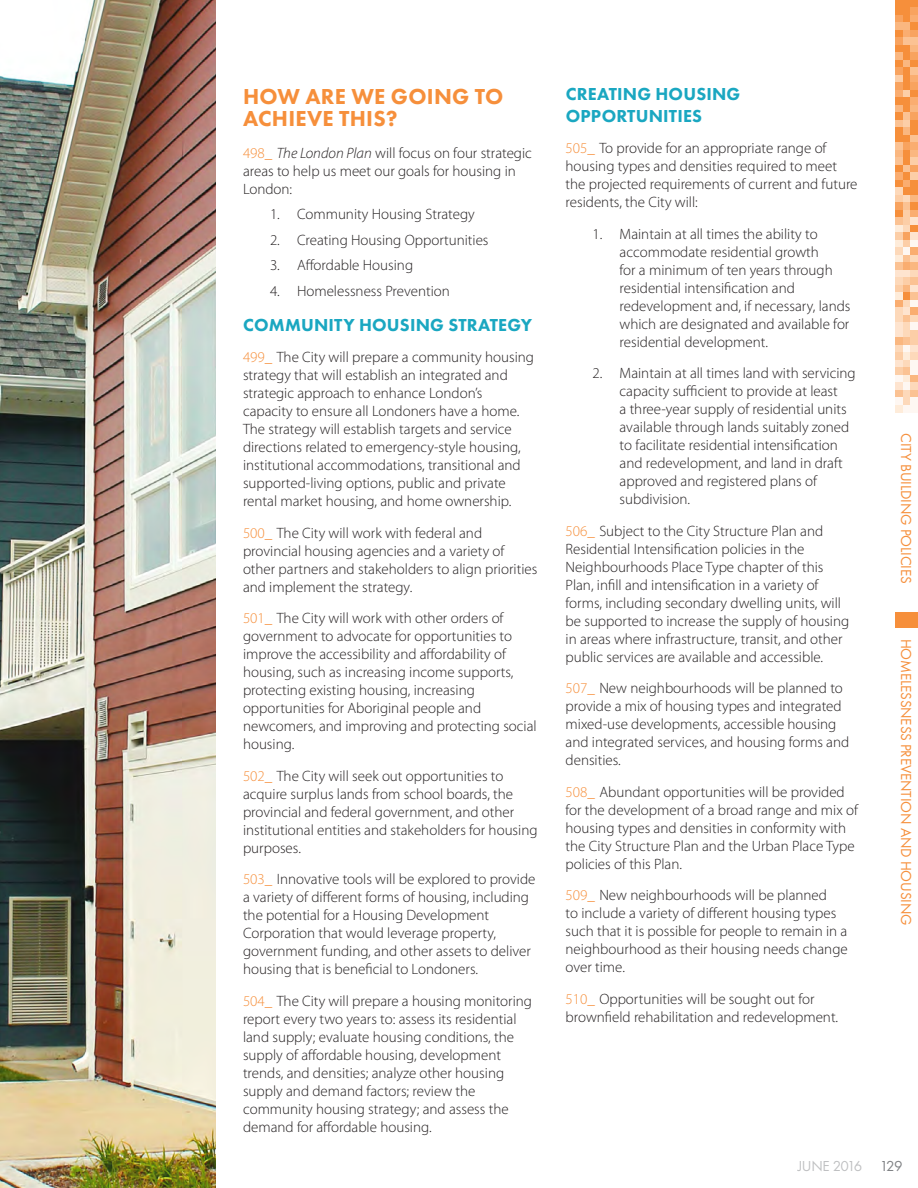
<style>
.page{position:relative;width:918px;height:1188px;background:#fff}
.page>*{position:absolute;margin:0;border:0;box-sizing:border-box;transform-origin:0 0}
.Section_-_City_Build{font:800 22.5px/22.5px "Futura PT";letter-spacing:.01em;color:#f68f3b}
.Subtitle_-_blue{font:800 18px/21.6px "Futura PT";letter-spacing:.01em;color:#1aa7c1}
.t1{font:300 15px/18px "Myriad Pro";color:#231f20}
.t2{font:15px "Futura PT";letter-spacing:-.01em;color:#f68f3b}
.t3{font:15px "Futura PT";letter-spacing:-.04em;color:#808285}
.s1{color:#f68f3b}
.s2{font-style:italic}
</style>
<div class="page">
<svg style="left:896px;top:0;width:22px;height:412px;background:#fabc8a"></svg>
<div style="left:910px;top:405px;width:8px;height:7px;background:#fef7f2"></div>
<div style="left:896px;top:612px;width:7px;height:8px;background:#f68f3b"></div>
<div style="left:903px;top:612px;width:8px;height:8px;background:#f68f3b"></div>
<div style="left:896px;top:620px;width:7px;height:7px;background:#f68f3b"></div>
<div style="left:903px;top:620px;width:8px;height:7px;background:#f68f3b"></div>
<div style="left:911px;top:612px;width:7px;height:8px;background:#f68f3b"></div>
<div style="left:911px;top:620px;width:7px;height:7px;background:#f68f3b"></div>
<img style="left:0;top:0;width:216px;height:1188px">
<p class="Section_-_City_Build" style="left:243px;top:84px;width:262px">HOW ARE WE GOING TO<br>ACHIEVE THIS?</p>
<p class="t1" style="left:243px;top:143px;width:290px"><span class="s1">498_</span> <span class="s2">The London Plan</span> will focus on four strategic areas to help us meet our goals for housing in<br>London:</p>
<p class="t1" style="left:270px;top:205px;width:206px">1. Community Housing Strategy</p>
<p class="t1" style="left:270px;top:230px;width:220px">2. Creating Housing Opportunities</p>
<p class="t1" style="left:270px;top:256px;width:145px">3. Affordable Housing</p>
<p class="t1" style="left:270px;top:281px;width:182px">4. Homelessness Prevention</p>
<p class="Subtitle_-_blue" style="left:243px;top:314px;width:291px">COMMUNITY HOUSING STRATEGY</p>
<p class="t1" style="left:243px;top:348px;width:293px"><span class="s1">499_</span> The City will prepare a community housing strategy that will establish an integrated and strategic approach to enhance London’s capacity to ensure all Londoners have a home.<br>The strategy will establish targets and service directions related to emergency-style housing, institutional accommodations, transitional and supported-living options, public and private rental market housing, and home ownership.</p>
<p class="t1" style="left:243px;top:524px;width:296px"><span class="s1">500_</span> The City will work with federal and provincial housing agencies and a variety of other partners and stakeholders to align priorities and implement the strategy.</p>
<p class="t1" style="left:243px;top:609px;width:295px"><span class="s1">501_</span> The City will work with other orders of government to advocate for opportunities to improve the accessibility and affordability of housing, such as increasing income supports, protecting existing housing, increasing opportunities for Aboriginal people and newcomers, and improving and protecting social housing.</p>
<p class="t1" style="left:243px;top:767px;width:296px"><span class="s1">502_</span> The City will seek out opportunities to acquire surplus lands from school boards, the provincial and federal government, and other institutional entities and stakeholders for housing purposes.</p>
<p class="t1" style="left:243px;top:870px;width:294px"><span class="s1">503_</span> Innovative tools will be explored to provide a variety of different forms of housing, including the potential for a Housing Development Corporation that would leverage property, government funding, and other assets to deliver housing that is beneficial to Londoners.</p>
<p class="t1" style="left:243px;top:992px;width:291px"><span class="s1">504_</span> The City will prepare a housing monitoring report every two years to: assess its residential land supply; evaluate housing conditions, the supply of affordable housing, development trends, and densities; analyze other housing supply and demand factors; review the community housing strategy; and assess the demand for affordable housing.</p>
<p class="Subtitle_-_blue" style="left:566px;top:83px;width:176px">CREATING HOUSING<br>OPPORTUNITIES</p>
<p class="t1" style="left:566px;top:139px;width:293px"><span class="s1">505_</span> To provide for an appropriate range of housing types and densities required to meet the projected requirements of current and future residents, the City will:</p>
<p class="t1" style="left:620px;top:225px;width:232px;text-indent:-27px">1. Maintain at all times the ability to accommodate residential growth<br>for a minimum of ten years through residential intensification and redevelopment and, if necessary, lands which are designated and available for residential development.</p>
<p class="t1" style="left:620px;top:364px;width:238px;text-indent:-27px">2. Maintain at all times land with servicing capacity sufficient to provide at least<br>a three-year supply of residential units available through lands suitably zoned to facilitate residential intensification and redevelopment, and land in draft approved and registered plans of subdivision.</p>
<p class="t1" style="left:566px;top:522px;width:285px"><span class="s1">506_</span> Subject to the City Structure Plan and Residential Intensification policies in the Neighbourhoods Place Type chapter of this Plan, infill and intensification in a variety of forms, including secondary dwelling units, will be supported to increase the supply of housing in areas where infrastructure, transit, and other public services are available and accessible.</p>
<p class="t1" style="left:566px;top:679px;width:285px"><span class="s1">507_</span> New neighbourhoods will be planned to provide a mix of housing types and integrated mixed-use developments, accessible housing and integrated services, and housing forms and densities.</p>
<p class="t1" style="left:566px;top:783px;width:294px"><span class="s1">508_</span> Abundant opportunities will be provided for the development of a broad range and mix of housing types and densities in conformity with the City Structure Plan and the Urban Place Type policies of this Plan.</p>
<p class="t1" style="left:566px;top:886px;width:284px"><span class="s1">509_</span> New neighbourhoods will be planned<br>to include a variety of different housing types such that it is possible for people to remain in a neighbourhood as their housing needs change over time.</p>
<p class="t1" style="left:566px;top:990px;width:274px"><span class="s1">510_</span> Opportunities will be sought out for brownfield rehabilitation and redevelopment.</p>
<p class="t2" style="left:915px;top:433px;width:152px;rotate:90deg">CITY BUILDING POLICIES</p>
<p class="t2" style="left:915px;top:639px;width:289px;rotate:90deg">HOMELESSNESS PREVENTION AND HOUSING</p>
<p class="t3" style="left:798px;top:1157px;width:106px">JUNE 2016 129</p>
</div>
